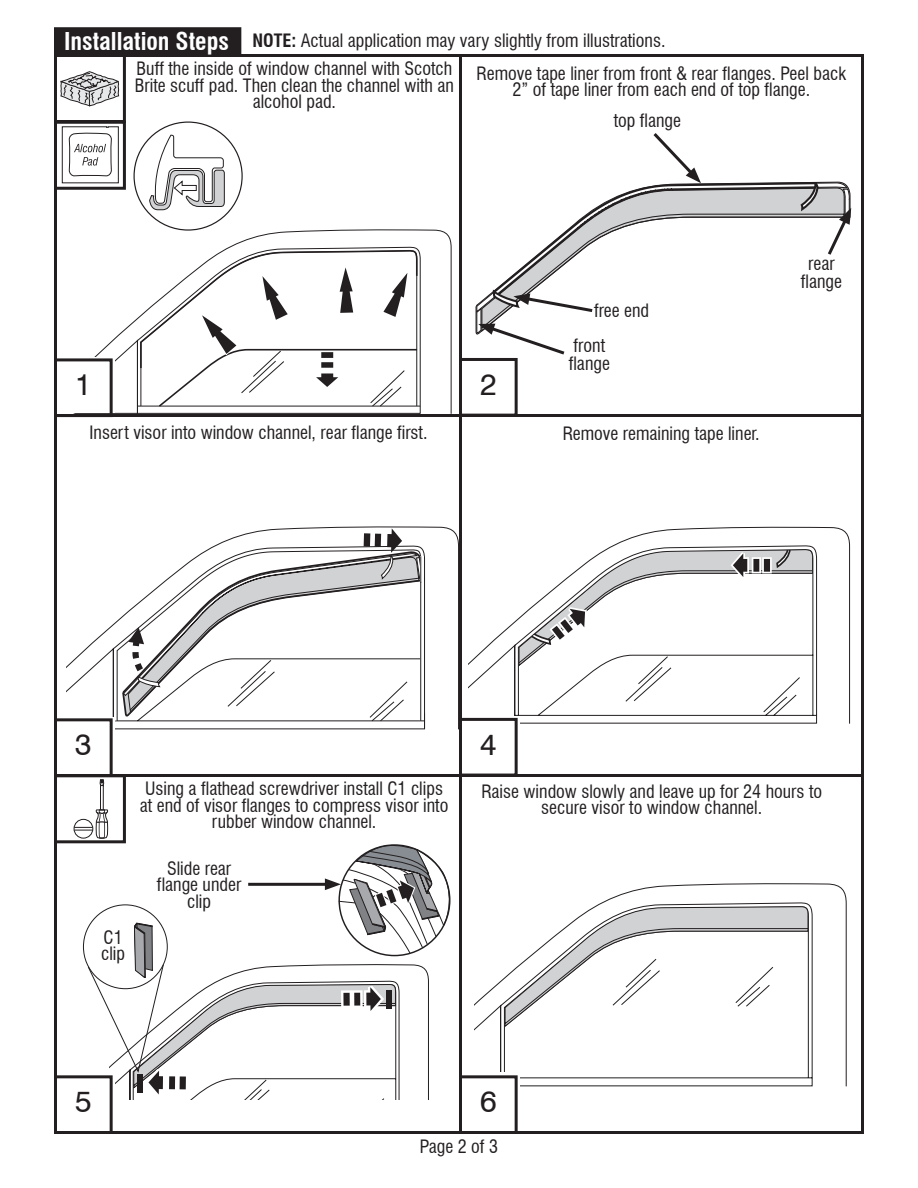
<style>
.page{position:relative;width:918px;height:1188px;background:#fff}
.page>*{position:absolute;margin:0;border:0;box-sizing:border-box;transform-origin:0 0}
.t1{font:30px "Swiss 721 BT";color:#231f20}
.t2{font:700 condensed 24px "Swiss 721 BT";color:#fff}
.t3{font:condensed 18px/16.5px "Swiss 721 BT";color:#231f20;text-align:center}
.s1{font-weight:700}
</style>
<div class="page">
<svg style="left:474px;top:883px;width:373px;height:203px"></svg>
<svg style="left:504px;top:907px;width:305px;height:121px"></svg>
<svg style="left:468px;top:526px;width:382px;height:198px"></svg>
<svg style="left:513px;top:541px;width:305px;height:129px"></svg>
<svg style="left:296px;top:527px;width:163px;height:203px"></svg>
<svg style="left:66px;top:546px;width:359px;height:184px"></svg>
<svg style="left:121px;top:549px;width:305px;height:170px"></svg>
<svg style="left:122px;top:707px;width:298px;height:7px"></svg>
<hr style="left:421px;top:557px;width:3px;height:25px;background:#fff">
<svg style="left:101px;top:528px;width:322px;height:179px"></svg>
<svg style="left:94px;top:229px;width:358px;height:185px"></svg>
<svg style="left:136px;top:247px;width:285px;height:167px"></svg>
<div style="left:461px;top:1072px;width:54px;height:55px;background:#fff"></div>
<div style="left:466px;top:1074px;width:54px;height:55px;background:#fff"></div>
<div style="left:459px;top:1075px;width:59px;height:59px;border:3px solid #231f20"></div>
<div style="left:61px;top:357px;width:54px;height:55px;background:#fff"></div>
<hr style="left:54px;top:414px;width:810px;height:3px;background:#231f20">
<div style="left:54px;top:358px;width:59px;height:59px;border:3px solid #231f20"></div>
<div style="left:55px;top:28px;width:186px;height:26px;background:#231f20"></div>
<div style="left:54px;top:27px;width:187px;height:28px;border:2px solid #231f20"></div>
<hr style="left:54px;top:774px;width:810px;height:3px;background:#231f20">
<div style="left:61px;top:717px;width:54px;height:55px;background:#fff"></div>
<div style="left:54px;top:718px;width:59px;height:59px;border:3px solid #231f20"></div>
<div style="left:466px;top:717px;width:54px;height:55px;background:#fff"></div>
<div style="left:459px;top:718px;width:59px;height:59px;border:3px solid #231f20"></div>
<div style="left:54px;top:1075px;width:59px;height:59px;border:3px solid #231f20"></div>
<div style="left:459px;top:358px;width:59px;height:59px;border:3px solid #231f20"></div>
<hr style="left:459px;top:54px;width:3px;height:1080px;background:#231f20">
<div style="left:54px;top:54px;width:72px;height:69px;border:3px solid #231f20"></div>
<svg style="left:62px;top:126px;width:57px;height:58px"></svg>
<svg style="left:60px;top:71px;width:59px;height:35px"></svg>
<div style="left:54px;top:121px;width:72px;height:69px;border:3px solid #231f20"></div>
<svg style="left:149px;top:135px;width:76px;height:75px"></svg>
<svg style="left:139px;top:249px;width:280px;height:159px"></svg>
<svg style="left:476px;top:133px;width:375px;height:222px"></svg>
<div style="left:54px;top:774px;width:72px;height:69px;border:3px solid #231f20"></div>
<svg style="left:74px;top:779px;width:34px;height:59px"></svg>
<svg style="left:87px;top:844px;width:362px;height:255px"></svg>
<h2 class="t2" style="left:64px;top:26px;width:166px">Installation Steps</h2>
<p class="t3" style="left:252px;top:32px;width:415px"><span class="s1">NOTE:</span> Actual application may vary slightly from illustrations.</p>
<p class="t3" style="left:135px;top:60px;width:321px">Buff the inside of window channel with Scotch<br>Brite scuff pad. Then clean the channel with an alcohol pad.</p>
<p class="t3" style="left:477px;top:65px;width:371px">Remove tape liner from front &amp; rear flanges. Peel back<br>2” of tape liner from each end of top flange.</p>
<p class="t3" style="left:614px;top:113px;width:69px">top flange</p>
<h1 class="t1" style="left:75px;top:367px;width:18px">1</h1>
<p class="t3" style="left:90px;top:425px;width:339px">Insert visor into window channel, rear flange first.</p>
<h1 class="t1" style="left:480px;top:366px;width:18px">2</h1>
<p class="t3" style="left:594px;top:302px;width:57px">free end</p>
<p class="t3" style="left:569px;top:336px;width:43px;line-height:18px;text-align:left">front flange</p>
<p class="t3" style="left:563px;top:426px;width:199px">Remove remaining tape liner.</p>
<p class="t3" style="left:801px;top:255px;width:43px;line-height:18px">rear flange</p>
<h1 class="t1" style="left:75px;top:726px;width:18px">3</h1>
<h1 class="t1" style="left:480px;top:726px;width:18px">4</h1>
<p class="t3" style="left:101px;top:929px;width:25px;text-align:left">C1 clip</p>
<p class="t3" style="left:140px;top:780px;width:310px">Using a flathead screwdriver install C1 clips at end of visor flanges to compress visor into rubber window channel.</p>
<p class="t3" style="left:157px;top:860px;width:86px">Slide rear flange under clip</p>
<p class="t3" style="left:481px;top:783px;width:342px">Raise window slowly and leave up for 24 hours to secure visor to window channel.</p>
<h1 class="t1" style="left:75px;top:1083px;width:18px">5</h1>
<h1 class="t1" style="left:480px;top:1083px;width:18px">6</h1>
<p class="t3" style="left:420px;top:1138px;width:80px">Page 2 of 3</p>
</div>
